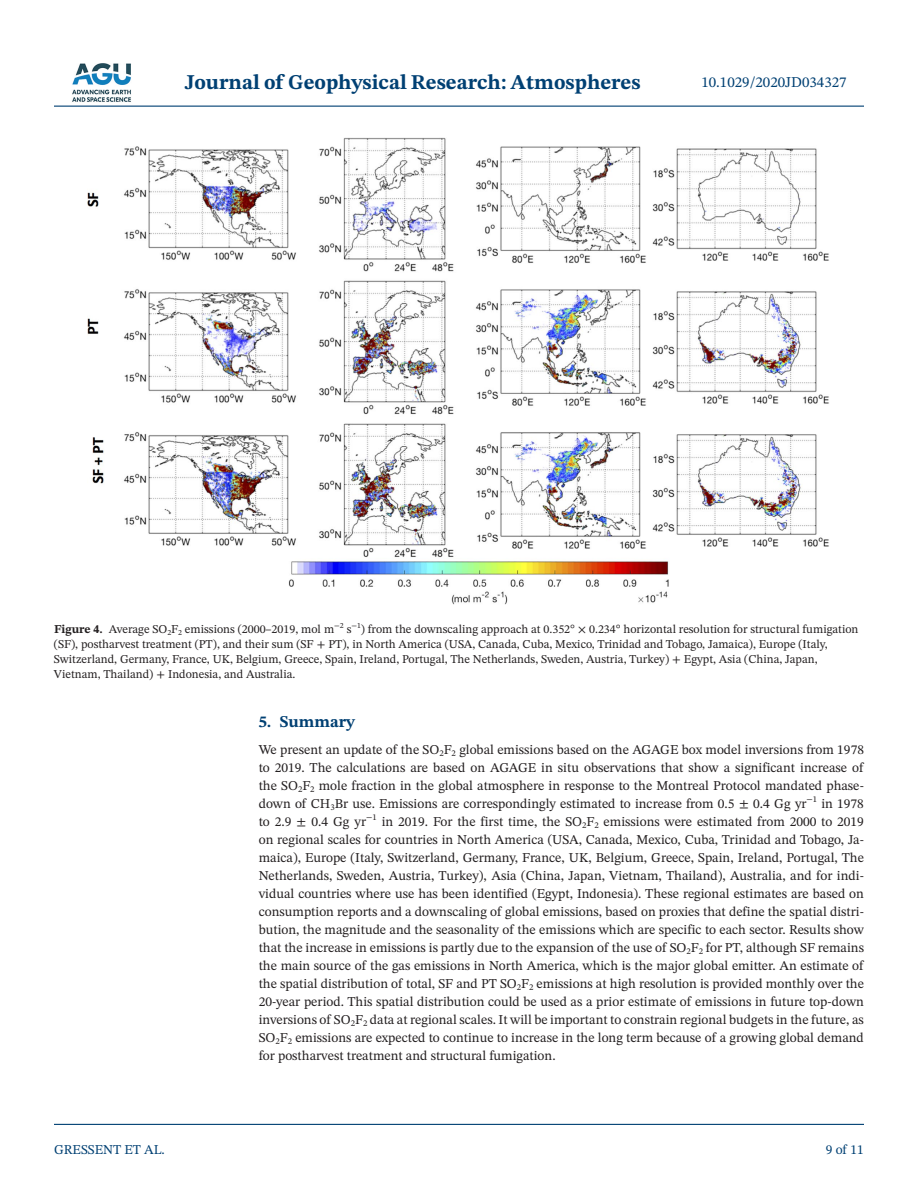
<style>
.page{position:relative;width:918px;height:1188px;background:#fff}
.page>*{position:absolute;margin:0;border:0;box-sizing:border-box;transform-origin:0 0}
.t1{font:700 21px "STIX Two Text";color:#004073}
.t2{font:700 16.5px "STIX Two Text";color:#004073}
.t3{font:15px "STIX Two Text";color:#004073}
.t4{font:13.5px/18px "STIX Two Text";color:#231f20;text-align:justify}
.t5{font:13.5px "STIX Two Text";color:#004073}
.t6{font:12px/15px "STIX Two Text";color:#231f20}
.t7{font:7.8px "STIX Two Text";color:#231f20}
.s1{font-weight:700}
</style>
<div class="page">
<hr style="left:54px;top:106px;width:810px;height:1px;background:#004073">
<hr style="left:54px;top:1124px;width:810px;height:1px;background:#004073">
<img style="left:72px;top:63px;width:59px;height:39px">
<img style="left:87px;top:137px;width:742px;height:468px">
<h1 class="t1" style="left:185px;top:67px;width:457px">Journal of Geophysical Research: Atmospheres</h1>
<p class="t3" style="left:701px;top:72px;width:147px">10.1029/2020JD034327</p>
<p class="t6" style="left:54px;top:622px;width:282px"><span class="s1">Figure 4.</span> Average SO<sub>2</sub>F<sub>2</sub> emissions (2000–2019, mol m</p>
<p class="t7" style="left:334px;top:620px;width:11px">−2</p>
<p class="t7" style="left:352px;top:620px;width:11px">−1</p>
<p class="t6" style="left:54px;top:622px;width:806px;text-indent:307px">) from the downscaling approach at 0.352° × 0.234° horizontal resolution for structural fumigation (SF), postharvest treatment (PT), and their sum (SF + PT), in North America (USA, Canada, Cuba, Mexico, Trinidad and Tobago, Jamaica), Europe (Italy, Switzerland, Germany, France, UK, Belgium, Greece, Spain, Ireland, Portugal, The Netherlands, Sweden, Austria, Turkey) + Egypt, Asia (China, Japan, Vietnam, Thailand) + Indonesia, and Australia.</p>
<p class="t6" style="left:347px;top:622px;width:6px">s</p>
<p class="t5" style="left:54px;top:1140px;width:112px">GRESSENT ET AL.</p>
<p class="t2" style="left:259px;top:709px;width:98px">5. Summary</p>
<p class="t4" style="left:259px;top:740px;width:607px">We present an update of the SO<sub>2</sub>F<sub>2</sub> global emissions based on the AGAGE box model inversions from 1978 to 2019. The calculations are based on AGAGE in situ observations that show a significant increase of the SO<sub>2</sub>F<sub>2</sub> mole fraction in the global atmosphere in response to the Montreal Protocol mandated phase&shy;down of CH<sub>3</sub>Br use. Emissions are correspondingly estimated to increase from 0.5 ± 0.4 Gg yr<sup>−1</sup> in 1978 to 2.9 ± 0.4 Gg yr<sup>−1</sup> in 2019. For the first time, the SO<sub>2</sub>F<sub>2</sub> emissions were estimated from 2000 to 2019 on regional scales for countries in North America (USA, Canada, Mexico, Cuba, Trinidad and Tobago, Ja&shy;maica), Europe (Italy, Switzerland, Germany, France, UK, Belgium, Greece, Spain, Ireland, Portugal, The Netherlands, Sweden, Austria, Turkey), Asia (China, Japan, Vietnam, Thailand), Australia, and for indi&shy;vidual countries where use has been identified (Egypt, Indonesia). These regional estimates are based on consumption reports and a downscaling of global emissions, based on proxies that define the spatial distri&shy;bution, the magnitude and the seasonality of the emissions which are specific to each sector. Results show that the increase in emissions is partly due to the expansion of the use of SO<sub>2</sub>F<sub>2</sub> for PT, although SF remains the main source of the gas emissions in North America, which is the major global emitter. An estimate of the spatial distribution of total, SF and PT SO<sub>2</sub>F<sub>2</sub> emissions at high resolution is provided monthly over the 20-year period. This spatial distribution could be used as a prior estimate of emissions in future top-down inversions of SO<sub>2</sub>F<sub>2</sub> data at regional scales. It will be important to constrain regional budgets in the future, as SO<sub>2</sub>F<sub>2</sub> emissions are expected to continue to increase in the long term because of a growing global demand for postharvest treatment and structural fumigation.</p>
<p class="t5" style="left:826px;top:1140px;width:40px">9 of 11</p>
</div>
